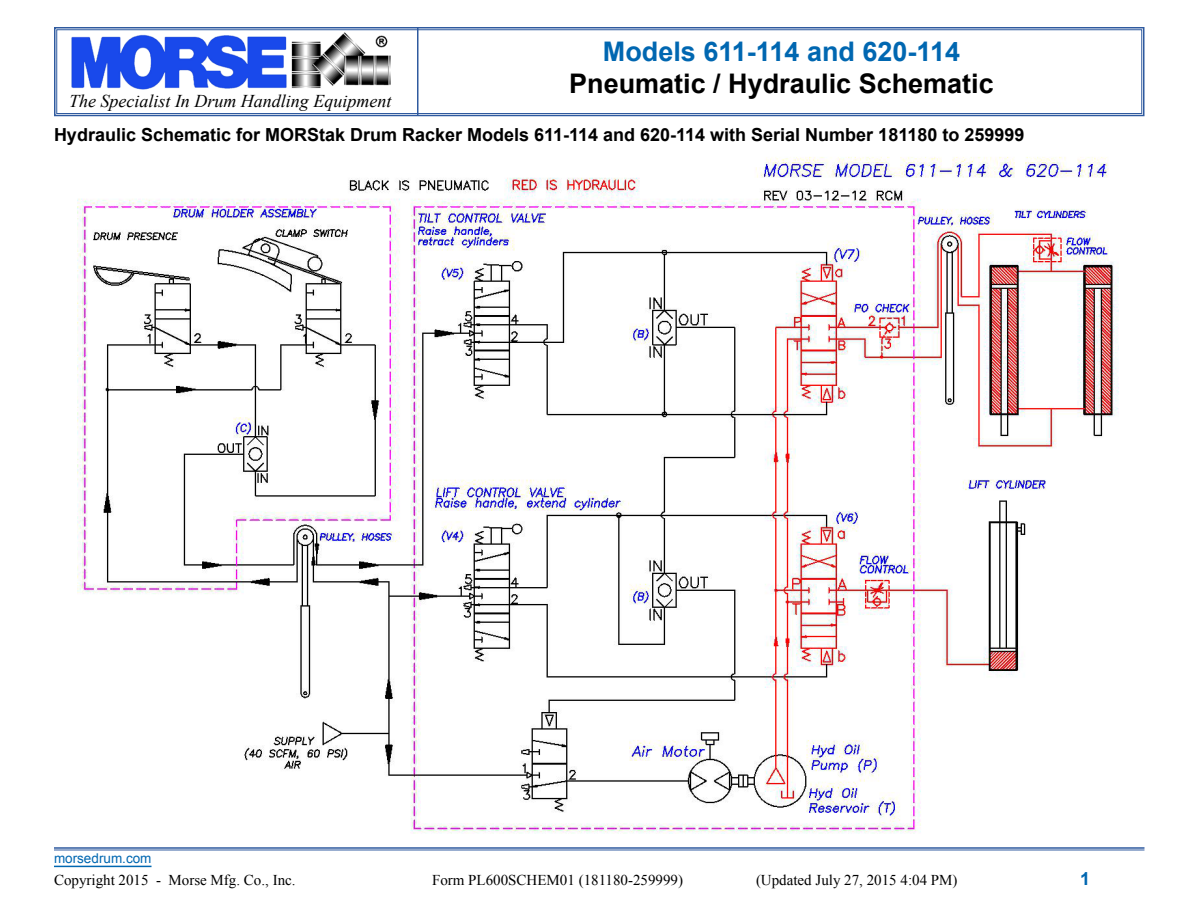
<style>
.page{position:relative;width:1188px;height:918px;background:#fff}
.page>*{position:absolute;margin:0;border:0;box-sizing:border-box;transform-origin:0 0}
.t1{font:700 27px "Arial";color:#000}
.t2{font:700 27px "Arial";color:#0067b1}
.t3{font:700 18px "Arial";color:#000}
.t4{font:italic 18px "Times New Roman";color:#000}
.t5{font:700 18px "Arial";color:#0067b1}
.t6{font:15px "Times New Roman";color:#000}
.t7{font:13.5px "Arial";color:#0067b1}
</style>
<div class="page">
<img style="left:77px;top:157px;width:1041px;height:677px">
<hr style="left:54px;top:866px;width:98px;height:1px;background:#0067b1">
<hr style="left:54px;top:847px;width:1090px;height:2px;background:#2f5a9f">
<hr style="left:54px;top:850px;width:1090px;height:1px;background:#2f5a9f">
<svg style="left:54px;top:27px;width:1091px;height:90px"></svg>
<div style="left:56px;top:29px;width:1086px;height:85px;border:1px solid #2f5a9f"></div>
<hr style="left:417px;top:28px;width:1px;height:88px;background:#2f5a9f">
<p class="t4" style="left:69px;top:89px;width:324px">The Specialist In Drum Handling Equipment</p>
<h1 class="t2" style="left:603px;top:33px;width:359px">Models 611-114 and 620-114</h1>
<h1 class="t1" style="left:569px;top:66px;width:426px">Pneumatic / Hydraulic Schematic</h1>
<p class="t3" style="left:54px;top:123px;width:972px">Hydraulic Schematic for MORStak Drum Racker Models 611-114 and 620-114 with Serial Number 181180 to 259999</p>
<p class="t7" style="left:54px;top:850px;width:99px">morsedrum.com</p>
<p class="t6" style="left:54px;top:870px;width:243px">Copyright 2015 - Morse Mfg. Co., Inc.</p>
<p class="t6" style="left:432px;top:870px;width:253px">Form PL600SCHEM01 (181180-259999)</p>
<p class="t6" style="left:756px;top:870px;width:203px">(Updated July 27, 2015 4:04 PM)</p>
<p class="t5" style="left:1080px;top:867px;width:12px">1</p>
</div>
